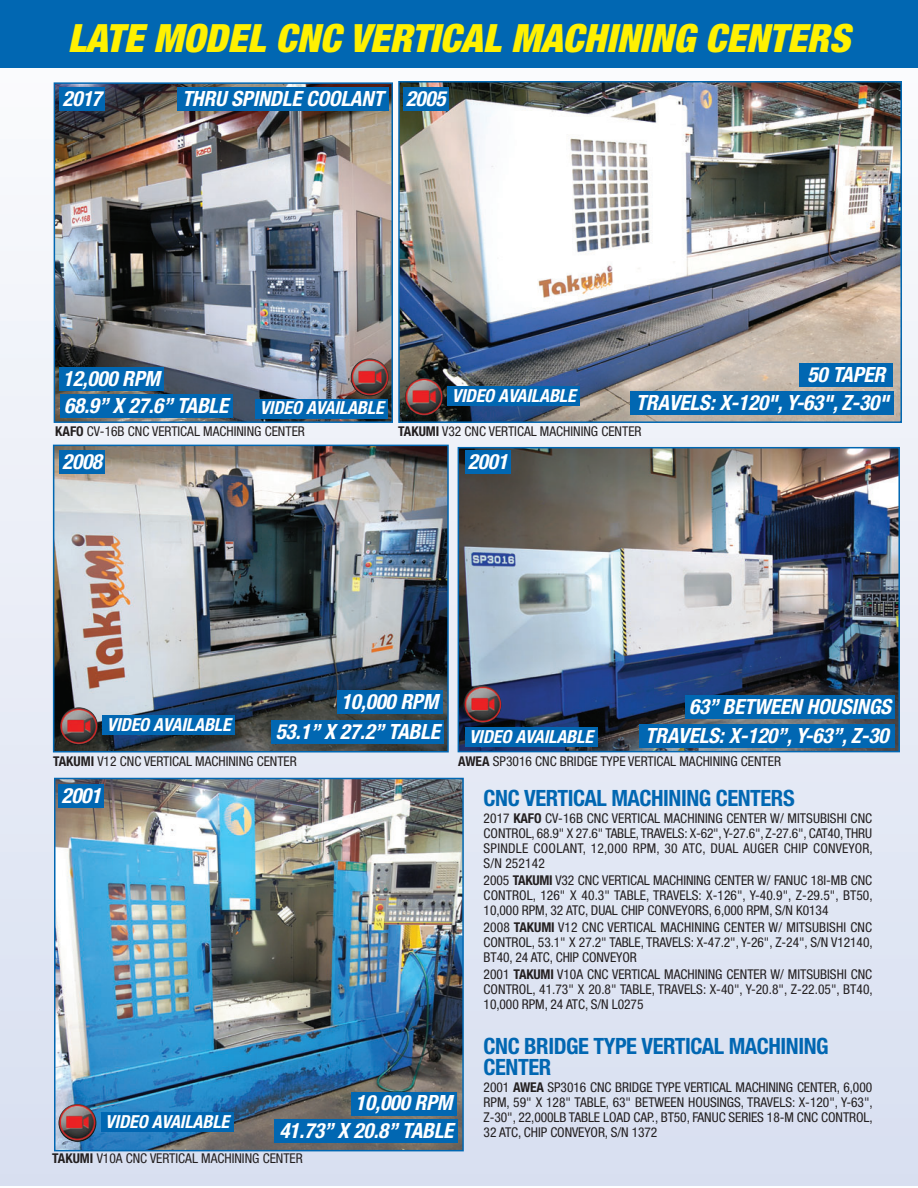
<style>
.page{position:relative;width:918px;height:1188px;background:#fff}
.page>*{position:absolute;margin:0;border:0;box-sizing:border-box;transform-origin:0 0}
.t1{font:italic 900 condensed 39px "Helvetica Neue";letter-spacing:.005em;color:#fff101}
.t2{font:700 condensed 22.5px/21px "Helvetica Neue";letter-spacing:-.02em;color:#0167b2}
.t3{font:italic 700 condensed 21px/27.8px "Helvetica Neue";letter-spacing:-.005em;color:#fff;text-align:right}
.t4{font:italic 700 condensed 18px "Helvetica Neue";letter-spacing:-.005em;color:#fff}
.t5{font:condensed 13.5px/15px "Helvetica Neue";color:#231f20;text-align:justify}
.s1{font-weight:700}
</style>
<div class="page">
<div style="left:0;top:0;width:918px;height:1186px;background:linear-gradient(to bottom,#fcfcfd,#d8dff0)"></div>
<img style="left:57px;top:85px;width:333px;height:335px">
<div style="left:54px;top:82px;width:339px;height:341px;border:2px solid #0167b2"></div>
<img style="left:56px;top:448px;width:390px;height:301px">
<div style="left:53px;top:445px;width:396px;height:307px;border:2px solid #0167b2"></div>
<img style="left:401px;top:84px;width:498px;height:336px">
<div style="left:398px;top:81px;width:504px;height:342px;border:2px solid #0167b2"></div>
<img style="left:57px;top:781px;width:404px;height:367px">
<div style="left:54px;top:778px;width:410px;height:373px;border:2px solid #0167b2"></div>
<img style="left:461px;top:450px;width:436px;height:299px">
<div style="left:458px;top:447px;width:442px;height:305px;border:2px solid #0167b2"></div>
<div style="left:59px;top:88px;width:46px;height:23px;background:#0167b2"></div>
<div style="left:59px;top:451px;width:46px;height:23px;background:#0167b2"></div>
<div style="left:403px;top:88px;width:46px;height:23px;background:#0167b2"></div>
<div style="left:59px;top:368px;width:105px;height:23px;background:#0167b2"></div>
<div style="left:177px;top:88px;width:212px;height:23px;background:#0167b2"></div>
<div style="left:631px;top:392px;width:263px;height:23px;background:#0167b2"></div>
<div style="left:800px;top:364px;width:93px;height:23px;background:#0167b2"></div>
<div style="left:60px;top:394px;width:173px;height:24px;background:#0167b2"></div>
<div style="left:272px;top:721px;width:172px;height:23px;background:#0167b2"></div>
<div style="left:337px;top:691px;width:106px;height:23px;background:#0167b2"></div>
<div style="left:256px;top:399px;width:132px;height:19px;background:#0167b2"></div>
<img style="left:351px;top:358px;width:38px;height:38px">
<div style="left:448px;top:386px;width:132px;height:20px;background:#0167b2"></div>
<img style="left:405px;top:378px;width:38px;height:38px">
<div style="left:103px;top:715px;width:132px;height:20px;background:#0167b2"></div>
<img style="left:60px;top:707px;width:38px;height:38px">
<div style="left:58px;top:784px;width:46px;height:24px;background:#0167b2"></div>
<div style="left:351px;top:1092px;width:106px;height:23px;background:#0167b2"></div>
<div style="left:274px;top:1120px;width:184px;height:23px;background:#0167b2"></div>
<div style="left:101px;top:1112px;width:132px;height:20px;background:#0167b2"></div>
<img style="left:58px;top:1104px;width:38px;height:38px">
<div style="left:465px;top:451px;width:46px;height:23px;background:#0167b2"></div>
<div style="left:686px;top:695px;width:209px;height:24px;background:#0167b2"></div>
<div style="left:639px;top:724px;width:256px;height:24px;background:#0167b2"></div>
<div style="left:465px;top:727px;width:132px;height:20px;background:#0167b2"></div>
<img style="left:464px;top:686px;width:37px;height:37px">
<div style="left:0;top:0;width:918px;height:68px;background:#0167b2"></div>
<h1 class="t1" style="left:68px;top:24px;width:791px">LATE MODEL CNC VERTICAL MACHINING CENTERS</h1>
<h3 class="t3" style="left:63px;top:87px;width:45px">2017</h3>
<h3 class="t3" style="left:182px;top:87px;width:207px">THRU SPINDLE COOLANT</h3>
<h3 class="t3" style="left:406px;top:87px;width:45px">2005</h3>
<h3 class="t3" style="left:63px;top:366px;width:103px">12,000 RPM</h3>
<h3 class="t3" style="left:64px;top:393px;width:170px">68.9”X 27.6”TABLE</h3>
<h3 class="t4" style="left:260px;top:401px;width:129px">VIDEO AVAILABLE</h3>
<h3 class="t4" style="left:452px;top:389px;width:129px">VIDEO AVAILABLE</h3>
<h3 class="t3" style="left:808px;top:363px;width:83px">50 TAPER</h3>
<h3 class="t3" style="left:636px;top:390px;width:258px">TRAVELS:X-120",Y-63",Z-30"</h3>
<p class="t5" style="left:55px;top:425px;width:251px"><span class="s1">KAFO</span> CV-16B CNC VERTICAL MACHINING CENTER</p>
<p class="t5" style="left:398px;top:425px;width:245px"><span class="s1">TAKUMI</span> V32 CNC VERTICAL MACHINING CENTER</p>
<h3 class="t3" style="left:62px;top:450px;width:45px">2008</h3>
<h3 class="t3" style="left:468px;top:450px;width:45px">2001</h3>
<h3 class="t4" style="left:107px;top:718px;width:129px">VIDEO AVAILABLE</h3>
<h3 class="t3" style="left:341px;top:690px;width:103px">10,000 RPM</h3>
<h3 class="t3" style="left:276px;top:720px;width:170px">53.1”X 27.2”TABLE</h3>
<h3 class="t3" style="left:689px;top:694px;width:207px">63”BETWEEN HOUSINGS</h3>
<h3 class="t4" style="left:469px;top:730px;width:129px">VIDEO AVAILABLE</h3>
<h3 class="t3" style="left:645px;top:723px;width:249px">TRAVELS:X-120”,Y-63”,Z-30</h3>
<p class="t5" style="left:53px;top:755px;width:245px"><span class="s1">TAKUMI</span> V12 CNC VERTICAL MACHINING CENTER</p>
<p class="t5" style="left:458px;top:755px;width:325px"><span class="s1">AWEA</span> SP3016 CNC BRIDGE TYPE VERTICAL MACHINING CENTER</p>
<h2 class="t2" style="left:484px;top:789px;width:313px">CNC VERTICAL MACHINING CENTERS</h2>
<p class="t5" style="left:484px;top:812px;width:391px">2017 <span class="s1">KAFO</span> CV-16B CNC VERTICAL MACHINING CENTER W/ MITSUBISHI CNC CONTROL, 68.9" X 27.6" TABLE, TRAVELS: X-62", Y-27.6", Z-27.6", CAT40, THRU SPINDLE COOLANT, 12,000 RPM, 30 ATC, DUAL AUGER CHIP CONVEYOR, S/N 252142</p>
<p class="t5" style="left:484px;top:874px;width:391px">2005 <span class="s1">TAKUMI</span> V32 CNC VERTICAL MACHINING CENTER W/ FANUC 18I-MB CNC CONTROL, 126" X 40.3" TABLE, TRAVELS: X-126", Y-40.9", Z-29.5", BT50, 10,000 RPM, 32 ATC, DUAL CHIP CONVEYORS, 6,000 RPM, S/N K0134</p>
<p class="t5" style="left:484px;top:921px;width:391px">2008 <span class="s1">TAKUMI</span> V12 CNC VERTICAL MACHINING CENTER W/ MITSUBISHI CNC CONTROL, 53.1" X 27.2" TABLE, TRAVELS: X-47.2", Y-26", Z-24", S/N V12140, BT40, 24 ATC, CHIP CONVEYOR</p>
<p class="t5" style="left:484px;top:968px;width:391px">2001 <span class="s1">TAKUMI</span> V10A CNC VERTICAL MACHINING CENTER W/ MITSUBISHI CNC CONTROL, 41.73" X 20.8" TABLE, TRAVELS: X-40", Y-20.8", Z-22.05", BT40, 10,000 RPM, 24 ATC, S/N L0275</p>
<h2 class="t2" style="left:484px;top:1038px;width:347px">CNC BRIDGE TYPE VERTICAL MACHINING<br>CENTER</h2>
<p class="t5" style="left:484px;top:1081px;width:391px">2001 <span class="s1">AWEA</span> SP3016 CNC BRIDGE TYPE VERTICAL MACHINING CENTER, 6,000<br>RPM, 59" X 128" TABLE, 63" BETWEEN HOUSINGS, TRAVELS: X-120", Y-63", Z-30", 22,000LB TABLE LOAD CAP., BT50, FANUC SERIES 18-M CNC CONTROL, 32 ATC, CHIP CONVEYOR, S/N 1372</p>
<h3 class="t3" style="left:61px;top:783px;width:45px">2001</h3>
<h3 class="t3" style="left:279px;top:1091px;width:180px">10,000 RPM<br>41.73”X 20.8”TABLE</h3>
<h3 class="t4" style="left:105px;top:1115px;width:129px">VIDEO AVAILABLE</h3>
<p class="t5" style="left:52px;top:1152px;width:252px"><span class="s1">TAKUMI</span> V10A CNC VERTICAL MACHINING CENTER</p>
</div>
